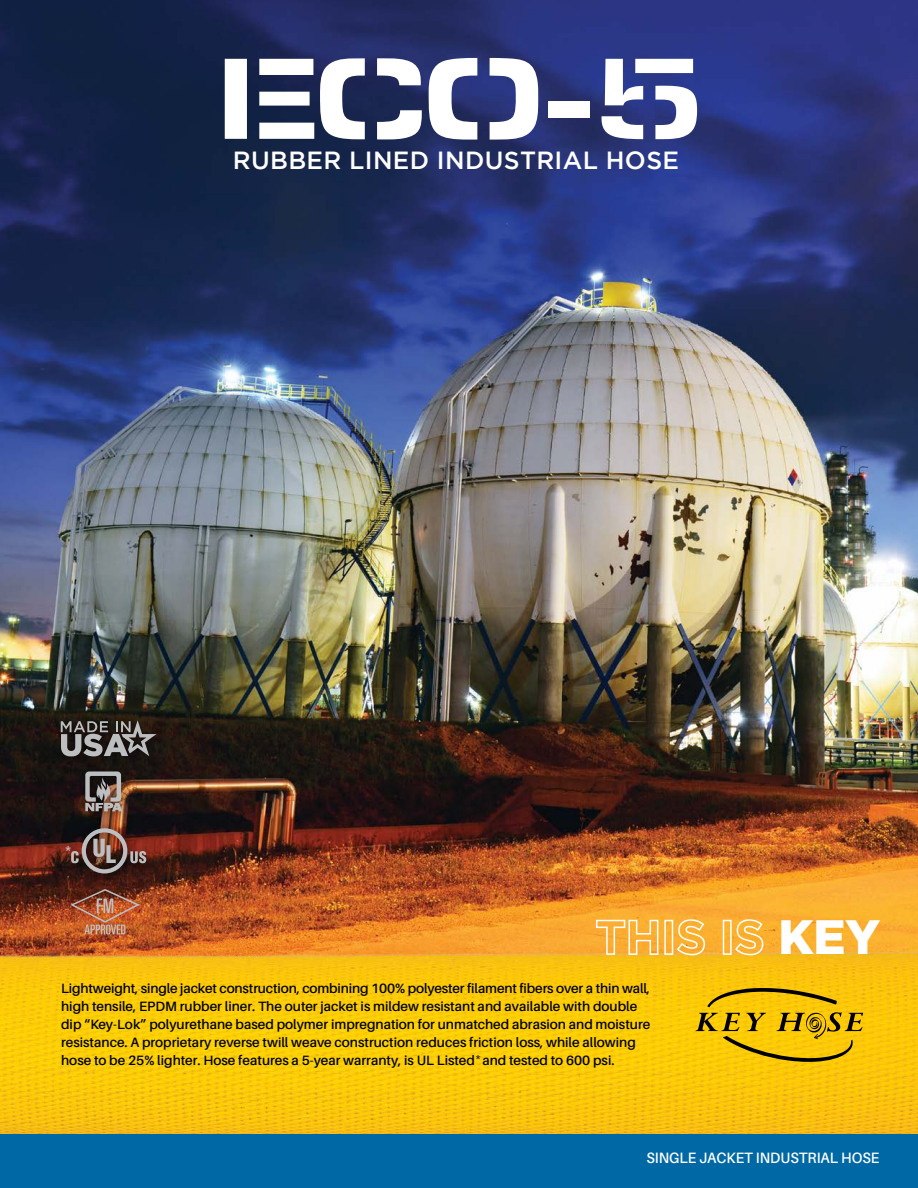
<style>
.page{position:relative;width:918px;height:1188px;background:#fff}
.page>*{position:absolute;margin:0;border:0;box-sizing:border-box;transform-origin:0 0}
.t1{font:120px "Advera Stencil AIOP";color:#fff}
.t2{font:900 48px "Gotham";color:#fff}
.t3{font:500 24.75px "Gotham";letter-spacing:.015em;color:#fff}
.t4{font:600 15px "Aileron";color:#fff;scale:.95 1}
.t5{font:600 13.5px/18px "Aileron";color:#000}
.t6{font:700 12.75px "Aileron";color:#bcbec0}
</style>
<div class="page">
<img style="left:0;top:0;width:918px;height:905px">
<img style="left:0;top:905px;width:918px;height:229px">
<div style="left:0;top:1134px;width:918px;height:54px;background:#0069a5"></div>
<div style="left:60px;top:840px;width:19px;height:20px;background:#000;opacity:.5"></div>
<img style="left:70px;top:889px;width:70px;height:46px">
<svg style="left:696px;top:988px;width:167px;height:74px;background:#d4a905"></svg>
<svg style="left:595px;top:919px;width:64px;height:37px;background:#fabc58"></svg>
<div style="left:664px;top:920px;width:9px;height:35px;border:2px solid #fff"></div>
<svg style="left:676px;top:918px;width:30px;height:38px"></svg>
<div style="left:723px;top:920px;width:9px;height:35px;border:2px solid #fff"></div>
<svg style="left:734px;top:918px;width:30px;height:38px"></svg>
<div style="left:53px;top:714px;width:111px;height:51px;background:#000;opacity:.5"></div>
<svg style="left:61px;top:720px;width:96px;height:36px;background:#5f5c5a"></svg>
<div style="left:64px;top:822px;width:91px;height:61px;background:#000;opacity:.5"></div>
<img style="left:71px;top:828px;width:75px;height:45px">
<div style="left:78px;top:764px;width:53px;height:56px;background:#000;opacity:.5"></div>
<svg style="left:85px;top:771px;width:38px;height:40px;background:#7d736f"></svg>
<h1 class="t1" style="left:212px;top:30px;width:496px">ECO-5</h1>
<h3 class="t3" style="left:233px;top:146px;width:448px">RUBBER LINED INDUSTRIAL HOSE</h3>
<p class="t6" style="left:64px;top:841px;width:9px">*</p>
<p class="t5" style="left:61px;top:979px;width:591px">Lightweight, single jacket construction, combining 100% polyester filament fibers over a thin wall, high tensile, EPDM rubber liner. The outer jacket is mildew resistant and available with double dip “Key-Lok” polyurethane based polymer impregnation for unmatched abrasion and moisture resistance. A proprietary reverse twill weave construction reduces friction loss, while allowing hose to be 25% lighter. Hose features a 5-year warranty, is UL Listed<sup>*</sup> and tested to 600 psi.</p>
<h2 class="t2" style="left:778px;top:909px;width:103px">KEY</h2>
<p class="t4" style="left:646px;top:1150px;width:247px">SINGLE JACKET INDUSTRIAL HOSE</p>
</div>
